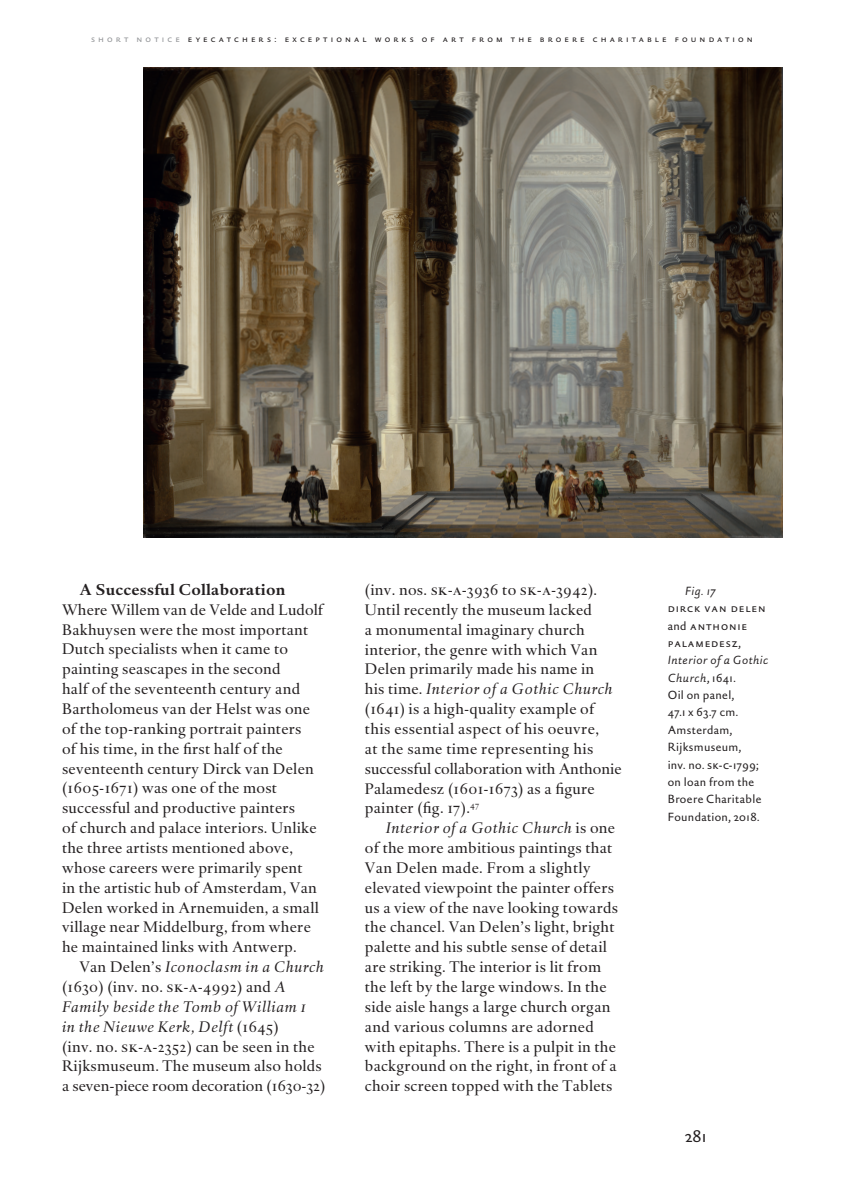
<style>
.page{position:relative;width:844px;height:1191px;background:#fff}
.page>*{position:absolute;margin:0;border:0;box-sizing:border-box;transform-origin:0 0}
.t1{font:17.5px "DTL Haarlemmer Sans DOT";color:#231f20}
.t2{font:15.75px/19.8px "DTL Haarlemmer DOT";letter-spacing:.015em;color:#231f20}
.t3{font:700 15.75px "DTL Haarlemmer DOT";letter-spacing:.015em;color:#231f20}
.t4{font:12.25px/17.3px "DTL Haarlemmer Sans DOT";letter-spacing:.03em;color:#231f20}
.t5{font:12.25px/17.3px "DTL Haarlemmer Sans DOT Caps";letter-spacing:.075em;color:#231f20}
.t6{font:italic 12.25px "DTL Haarlemmer Sans DOT";color:#231f20}
.t7{font:9.62px "DTL Haarlemmer Sans DOT Caps";letter-spacing:.325em;color:#231f20}
.s1{color:#939598}
.s2{font-style:italic}
.s3{font-family:"DTL Haarlemmer DOT Caps"}
.s4{font-family:"DTL Haarlemmer DOT Caps";font-style:italic}
.s5{font-family:"DTL Haarlemmer Sans DOT"}
.s6{font-family:"DTL Haarlemmer Sans DOT Caps"}
</style>
<div class="page">
<img style="left:144px;top:67px;width:638px;height:470px">
<p class="t7" style="left:91px;top:33px;width:663px"><span class="s1">short notice</span> eyecatchers: exceptional works of art from the broere charitable foundation</p>
<p class="t3" style="left:79px;top:579px;width:207px">A Successful Collaboration</p>
<p class="t2" style="left:62px;top:600px;width:262px">Where Willem van de Velde and Ludolf Bakhuysen were the most important Dutch specialists when it came to painting seascapes in the second<br>half of the seventeenth century and Bartholomeus van der Helst was one of the top-ranking portrait painters<br>of his time, in the first half of the seventeenth century Dirck van Delen (1605-1671) was one of the most successful and productive painters<br>of church and palace interiors. Unlike the three artists mentioned above, whose careers were primarily spent<br>in the artistic hub of Amsterdam, Van Delen worked in Arnemuiden, a small village near Middelburg, from where he maintained links with Antwerp.</p>
<p class="t2" style="left:62px;top:957px;width:265px;text-indent:17px">Van Delen’s <span class="s2">Iconoclasm in a Church </span>(1630) (inv. no. <span class="s3">sk-a</span>-4992) and <span class="s2">A Family beside the Tomb of William</span> <span class="s4">i<br></span><span class="s2">in the Nieuwe Kerk, Delft</span> (1645)<br>(inv. no. <span class="s3">sk-a</span>-2352) can be seen in the Rijksmuseum. The museum also holds a seven-piece room decoration (1630-32)</p>
<p class="t2" style="left:365px;top:580px;width:258px">(inv. nos. <span class="s3">sk-a</span>-3936 to <span class="s3">sk-a</span>-3942).<br>Until recently the museum lacked<br>a monumental imaginary church interior, the genre with which Van Delen primarily made his name in<br>his time. <span class="s2">Interior of a Gothic Church </span>(1641) is a high-quality example of this essential aspect of his oeuvre,<br>at the same time representing his successful collaboration with Anthonie Palamedesz (1601-1673) as a figure painter (fig. 17).<sup>47</sup></p>
<p class="t2" style="left:365px;top:818px;width:254px;text-indent:21px"><span class="s2">Interior of a Gothic Church</span> is one of the more ambitious paintings that Van Delen made. From a slightly elevated viewpoint the painter offers us a view of the nave looking towards the chancel. Van Delen’s light, bright palette and his subtle sense of detail are striking. The interior is lit from the left by the large windows. In the side aisle hangs a large church organ and various columns are adorned with epitaphs. There is a pulpit in the background on the right, in front of a choir screen topped with the Tablets</p>
<p class="t6" style="left:685px;top:583px;width:32px">Fig. 17</p>
<p class="t5" style="left:667px;top:599px;width:99px">dirck van delen <span class="s5">and</span> anthonie palamedesz<span class="s5">,</span></p>
<p class="t4" style="left:667px;top:651px;width:102px"><span class="s2">Interior of a Gothic<br>Church</span>, 1641.<br>Oil on panel,<br>47.1 x 63.7 cm.<br>Amsterdam,<br>Rijksmuseum,<br>inv. no. <span class="s6">sk-c</span>-1799; on loan from the<br>Broere Charitable<br>Foundation, 2018.</p>
<p class="t1" style="left:685px;top:1125px;width:23px">281</p>
</div>
